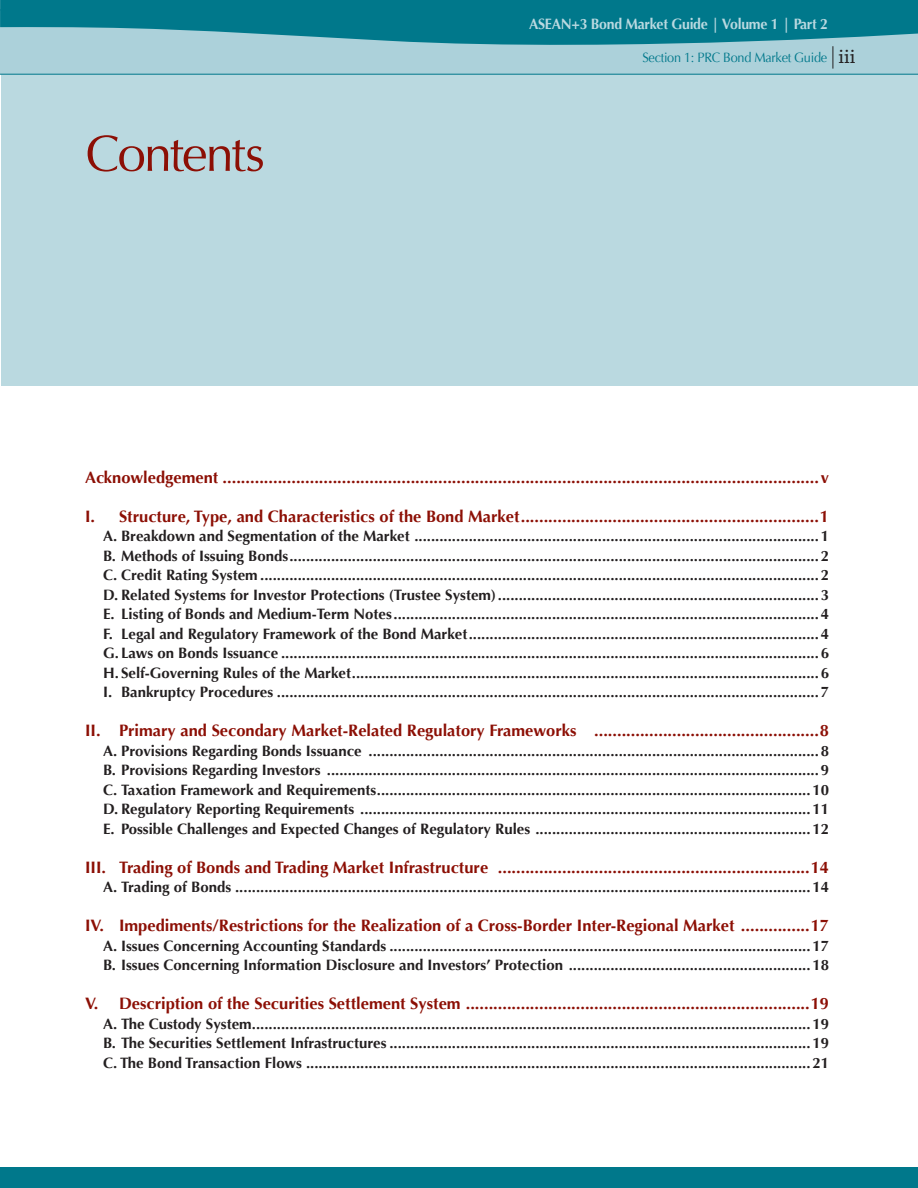
<style>
.page{position:relative;width:918px;height:1188px;background:#fff}
.page>*{position:absolute;margin:0;border:0;box-sizing:border-box;transform-origin:0 0}
.t1{font:51px "Optima";letter-spacing:-.04em;color:#8c0f05}
.t2{font:700 16.5px "Optima";color:#8c0f05}
.t3{font:700 15px/19.5px "Optima";color:#231f20;text-align:justify}
.t4{font:700 15px "Optima";letter-spacing:-.02em;color:#bad9e0;scale:.94 1}
.t5{font:13.5px "Optima";letter-spacing:-.02em;color:#00788b;scale:.94 1}
.s1{font-family:"Chaparral Pro";font-size:21px;color:#231f20}
</style>
<div class="page">
<div style="left:1px;top:0;width:917px;height:386px;background:#bad9e0"></div>
<svg style="left:0;top:54px;width:918px;height:21px;fill:#acd1da"></svg>
<div style="left:0;top:1167px;width:918px;height:21px;background:#00788b"></div>
<svg style="left:0;top:0;width:918px;height:54px;fill:#00788b"></svg>
<svg style="left:833px;top:46px;width:1px;height:23px"></svg>
<h1 class="t1" style="left:85px;top:124px;width:181px">Contents</h1>
<p class="t4" style="left:529px;top:15px;width:320px">ASEAN+3 Bond Market Guide | Volume 1 | Part 2</p>
<p class="t5" style="left:642px;top:49px;width:228px">Section 1: PRC Bond Market Guide <span class="s1">iii</span></p>
<p class="t2" style="left:85px;top:468px;width:746px">Acknowledgement ..................................................................................................................................v</p>
<p class="t2" style="left:85px;top:507px;width:746px">I. Structure, Type, and Characteristics of the Bond Market.................................................................1</p>
<p class="t3" style="left:103px;top:527px;width:728px">A. Breakdown and Segmentation of the Market .................................................................................................1<br>B. Methods of Issuing Bonds...............................................................................................................................2<br>C. Credit Rating System ......................................................................................................................................2<br>D. Related Systems for Investor Protections (Trustee System).............................................................................3<br>E. Listing of Bonds and Medium-Term Notes......................................................................................................4<br>F. Legal and Regulatory Framework of the Bond Market....................................................................................4<br>G. Laws on Bonds Issuance .................................................................................................................................6<br>H. Self-Governing Rules of the Market................................................................................................................6<br>I. Bankruptcy Procedures ..................................................................................................................................7</p>
<p class="t2" style="left:85px;top:721px;width:746px">II. Primary and Secondary Market-Related Regulatory Frameworks .................................................8</p>
<p class="t3" style="left:103px;top:741px;width:728px">A. Provisions Regarding Bonds Issuance ............................................................................................................8<br>B. Provisions Regarding Investors ......................................................................................................................9<br>C. Taxation Framework and Requirements........................................................................................................10<br>D. Regulatory Reporting Requirements ............................................................................................................11<br>E. Possible Challenges and Expected Changes of Regulatory Rules ..................................................................12</p>
<p class="t2" style="left:85px;top:858px;width:746px">III. Trading of Bonds and Trading Market Infrastructure ....................................................................14</p>
<p class="t3" style="left:103px;top:878px;width:728px">A. Trading of Bonds ..........................................................................................................................................14</p>
<p class="t2" style="left:85px;top:916px;width:746px">IV. Impediments/Restrictions for the Realization of a Cross-Border Inter-Regional Market ...............17</p>
<p class="t3" style="left:103px;top:936px;width:728px">A. Issues Concerning Accounting Standards .....................................................................................................17<br>B. Issues Concerning Information Disclosure and Investors’ Protection ..........................................................18</p>
<p class="t2" style="left:85px;top:994px;width:746px">V. Description of the Securities Settlement System ...........................................................................19</p>
<p class="t3" style="left:103px;top:1014px;width:728px">A. The Custody System......................................................................................................................................19<br>B. The Securities Settlement Infrastructures .....................................................................................................19<br>C. The Bond Transaction Flows .........................................................................................................................21</p>
</div>
